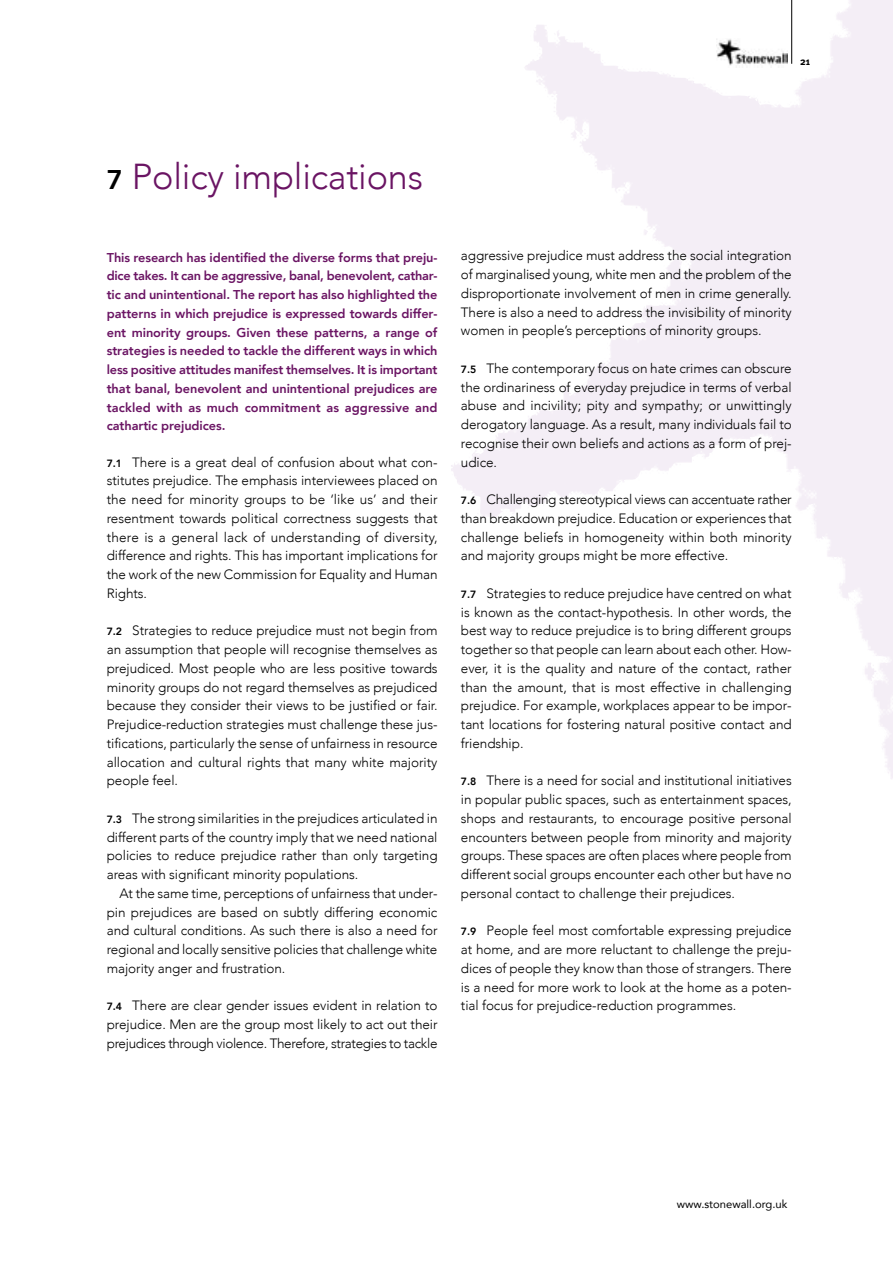
<style>
.page{position:relative;width:893px;height:1263px;background:#fff}
.page>*{position:absolute;margin:0;border:0;box-sizing:border-box;transform-origin:0 0}
.t1{font:300 36px "Avenir";letter-spacing:-.005em;color:#6a1463}
.t2{font:300 13.5px/18.8px "Avenir";letter-spacing:-.005em;color:#000;text-align:justify}
.t3{font:800 12.75px/18.8px "Avenir";letter-spacing:.01em;color:#6a1463;text-align:justify}
.t4{font:11.25px "Avenir";color:#000}
.t5{font:700 10.5px "Meta Plus";color:#000}
.s1{font-weight:800;font-size:27px;color:#000}
.s2{font-weight:800;font-size:10.5px}
</style>
<div class="page">
<img style="left:716px;top:39px;width:71px;height:27px">
<hr style="left:791px;top:0;width:1px;height:64px;background:#000">
<p class="t5" style="left:800px;top:55px;width:12px">21</p>
<h1 class="t1" style="left:107px;top:153px;width:318px"><span class="s1">7</span> Policy implications</h1>
<p class="t3" style="left:107px;top:248px;width:332px">This research has identified the diverse forms that preju&shy;dice takes. It can be aggressive, banal, benevolent, cathar&shy;tic and unintentional. The report has also highlighted the patterns in which prejudice is expressed towards differ&shy;ent minority groups. Given these patterns, a range of strategies is needed to tackle the different ways in which less positive attitudes manifest themselves. It is important that banal, benevolent and unintentional prejudices are tackled with as much commitment as aggressive and cathartic prejudices.</p>
<p class="t2" style="left:107px;top:453px;width:332px"><span class="s2">7.1</span> There is a great deal of confusion about what con&shy;stitutes prejudice. The emphasis interviewees placed on the need for minority groups to be ‘like us’ and their resentment towards political correctness suggests that there is a general lack of understanding of diversity, difference and rights. This has important implications for the work of the new Commission for Equality and Human Rights.</p>
<p class="t2" style="left:107px;top:622px;width:332px"><span class="s2">7.2</span> Strategies to reduce prejudice must not begin from an assumption that people will recognise themselves as prejudiced. Most people who are less positive towards minority groups do not regard themselves as prejudiced because they consider their views to be justified or fair.<br>Prejudice-reduction strategies must challenge these jus&shy;tifications, particularly the sense of unfairness in resource allocation and cultural rights that many white majority people feel.</p>
<p class="t2" style="left:107px;top:809px;width:332px"><span class="s2">7.3</span> The strong similarities in the prejudices articulated in different parts of the country imply that we need national policies to reduce prejudice rather than only targeting areas with significant minority populations.</p>
<p class="t2" style="left:107px;top:884px;width:332px;text-indent:13px">At the same time, perceptions of unfairness that under&shy;pin prejudices are based on subtly differing economic and cultural conditions. As such there is also a need for regional and locally sensitive policies that challenge white majority anger and frustration.</p>
<p class="t2" style="left:107px;top:997px;width:332px"><span class="s2">7.4</span> There are clear gender issues evident in relation to prejudice. Men are the group most likely to act out their prejudices through violence. Therefore, strategies to tackle</p>
<p class="t2" style="left:461px;top:247px;width:332px">aggressive prejudice must address the social integration of marginalised young, white men and the problem of the disproportionate involvement of men in crime generally.<br>There is also a need to address the invisibility of minority women in people’s perceptions of minority groups.</p>
<p class="t2" style="left:461px;top:359px;width:332px"><span class="s2">7.5</span> The contemporary focus on hate crimes can obscure the ordinariness of everyday prejudice in terms of verbal abuse and incivility; pity and sympathy; or unwittingly derogatory language. As a result, many individuals fail to recognise their own beliefs and actions as a form of prej&shy;udice.</p>
<p class="t2" style="left:461px;top:490px;width:332px"><span class="s2">7.6</span> Challenging stereotypical views can accentuate rather than breakdown prejudice. Education or experiences that challenge beliefs in homogeneity within both minority and majority groups might be more effective.</p>
<p class="t2" style="left:461px;top:584px;width:332px"><span class="s2">7.7</span> Strategies to reduce prejudice have centred on what is known as the contact-hypothesis. In other words, the best way to reduce prejudice is to bring different groups together so that people can learn about each other. How&shy;ever, it is the quality and nature of the contact, rather than the amount, that is most effective in challenging prejudice. For example, workplaces appear to be impor&shy;tant locations for fostering natural positive contact and friendship.</p>
<p class="t2" style="left:461px;top:772px;width:332px"><span class="s2">7.8</span> There is a need for social and institutional initiatives in popular public spaces, such as entertainment spaces, shops and restaurants, to encourage positive personal encounters between people from minority and majority groups. These spaces are often places where people from different social groups encounter each other but have no personal contact to challenge their prejudices.</p>
<p class="t2" style="left:461px;top:922px;width:332px"><span class="s2">7.9</span> People feel most comfortable expressing prejudice at home, and are more reluctant to challenge the preju&shy;dices of people they know than those of strangers. There is a need for more work to look at the home as a poten&shy;tial focus for prejudice-reduction programmes.</p>
<p class="t4" style="left:677px;top:1196px;width:112px">www.stonewall.org.uk</p>
</div>
